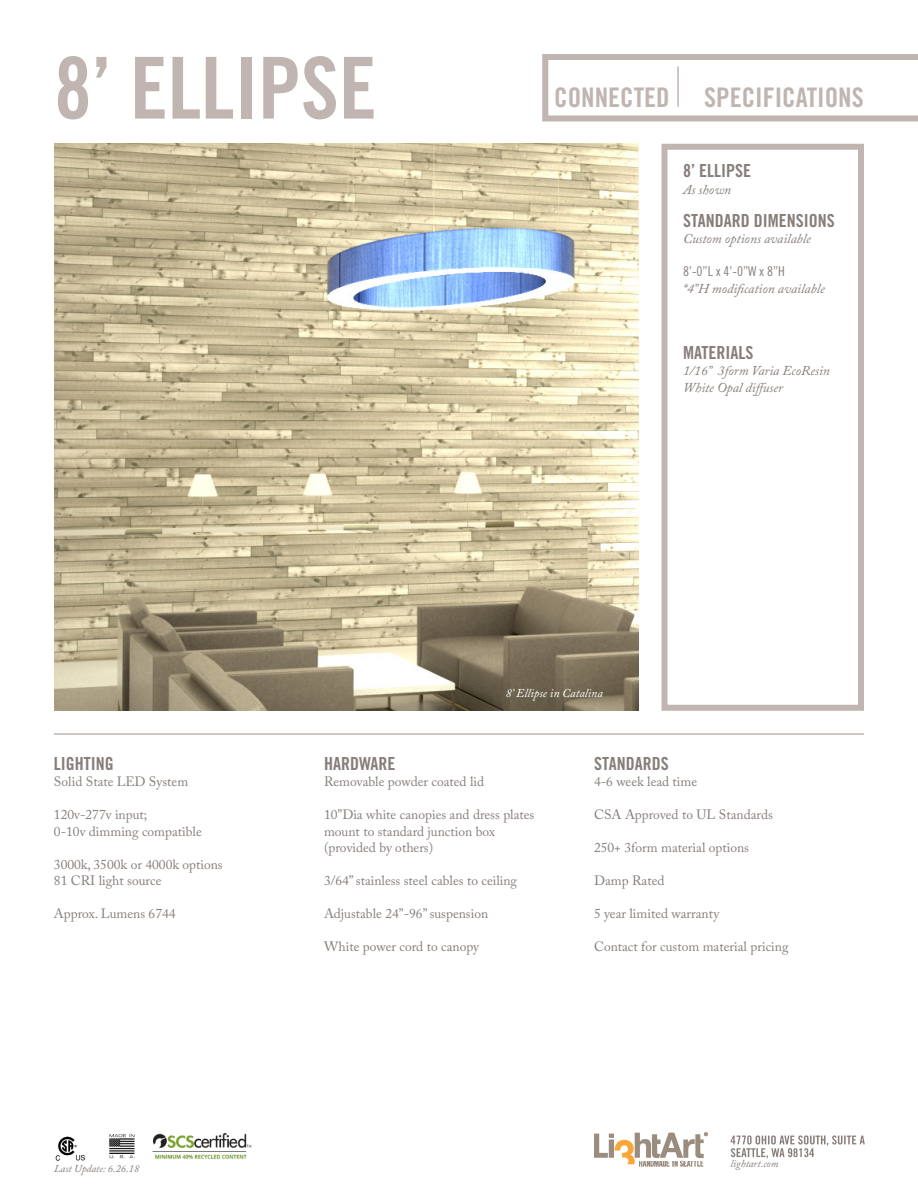
<style>
.page{position:relative;width:918px;height:1188px;background:#fff}
.page>*{position:absolute;margin:0;border:0;box-sizing:border-box;transform-origin:0 0}
.t1{font:85.5px "Trade Gothic LT Std Bd Cn 20";color:#c0b5b0}
.t2{font:27px "Trade Gothic LT Std Bd Cn 20";color:#c0b5b0}
.t3{font:18px "Trade Gothic LT Std Bd Cn 20";color:#877e7a}
.t4{font:13.5px "Adobe Caslon Pro";color:#877e7a}
.t5{font:italic 13.5px "Adobe Caslon Pro";color:#877e7a}
.t6{font:13.5px "Trade Gothic LT Std Cn 18";color:#877e7a}
.t7{font:italic 12px "Adobe Caslon Pro";color:#fff}
.t8{font:italic 10.5px "Adobe Caslon Pro";color:#877e7a}
</style>
<div class="page">
<img style="left:595px;top:1133px;width:113px;height:34px">
<svg style="left:731px;top:1135px;width:134px;height:24px"></svg>
<img style="left:152px;top:1133px;width:100px;height:26px">
<img style="left:109px;top:1134px;width:26px;height:25px">
<svg style="left:542px;top:54px;width:376px;height:68px"></svg>
<div style="left:662px;top:144px;width:202px;height:567px;border:6px solid #c0b5b0"></div>
<img style="left:54px;top:144px;width:585px;height:567px">
<hr style="left:54px;top:733px;width:810px;height:2px;background:#c0b5b0">
<img style="left:55px;top:1136px;width:30px;height:25px">
<p class="t1" style="left:54px;top:36px;width:324px">8’ ELLIPSE</p>
<p class="t2" style="left:554px;top:81px;width:117px">CONNECTED</p>
<p class="t2" style="left:704px;top:81px;width:161px">SPECIFICATIONS</p>
<p class="t3" style="left:683px;top:160px;width:69px">8’ ELLIPSE</p>
<p class="t5" style="left:683px;top:181px;width:50px">As shown</p>
<p class="t3" style="left:683px;top:209px;width:153px">STANDARD DIMENSIONS</p>
<p class="t5" style="left:683px;top:231px;width:129px">Custom options available</p>
<p class="t6" style="left:683px;top:263px;width:103px">8’-0”L x 4’-0”W x 8”H</p>
<p class="t5" style="left:683px;top:280px;width:143px">*4”H modification available</p>
<p class="t3" style="left:683px;top:341px;width:72px">MATERIALS</p>
<p class="t5" style="left:683px;top:363px;width:148px">1/16” 3form Varia EcoResin</p>
<p class="t5" style="left:683px;top:379px;width:101px">White Opal diffuser</p>
<p class="t7" style="left:506px;top:686px;width:99px">8’ Ellipse in Catalina</p>
<p class="t3" style="left:54px;top:752px;width:62px">LIGHTING</p>
<p class="t4" style="left:54px;top:773px;width:136px">Solid State LED System</p>
<p class="t4" style="left:54px;top:806px;width:95px">120v-277v input;</p>
<p class="t4" style="left:54px;top:823px;width:149px">0-10v dimming compatible</p>
<p class="t4" style="left:54px;top:856px;width:170px">3000k, 3500k or 4000k options</p>
<p class="t4" style="left:54px;top:872px;width:109px">81 CRI light source</p>
<p class="t4" style="left:54px;top:905px;width:123px">Approx. Lumens 6744</p>
<p class="t8" style="left:54px;top:1162px;width:87px">Last Update: 6.26.18</p>
<p class="t3" style="left:324px;top:752px;width:73px">HARDWARE</p>
<p class="t4" style="left:324px;top:773px;width:162px">Removable powder coated lid</p>
<p class="t4" style="left:324px;top:806px;width:212px">10”Dia white canopies and dress plates</p>
<p class="t4" style="left:324px;top:823px;width:172px">mount to standard junction box</p>
<p class="t4" style="left:324px;top:839px;width:111px">(provided by others)</p>
<p class="t4" style="left:324px;top:872px;width:195px">3/64” stainless steel cables to ceiling</p>
<p class="t4" style="left:324px;top:905px;width:166px">Adjustable 24”-96” suspension</p>
<p class="t4" style="left:324px;top:938px;width:157px">White power cord to canopy</p>
<p class="t3" style="left:594px;top:752px;width:76px">STANDARDS</p>
<p class="t4" style="left:594px;top:773px;width:105px">4-6 week lead time</p>
<p class="t4" style="left:594px;top:806px;width:180px">CSA Approved to UL Standards</p>
<p class="t4" style="left:594px;top:839px;width:157px">250+ 3form material options</p>
<p class="t4" style="left:594px;top:872px;width:72px">Damp Rated</p>
<p class="t4" style="left:594px;top:905px;width:127px">5 year limited warranty</p>
<p class="t4" style="left:594px;top:938px;width:196px">Contact for custom material pricing</p>
<p class="t8" style="left:731px;top:1157px;width:49px">lightart.com</p>
</div>
